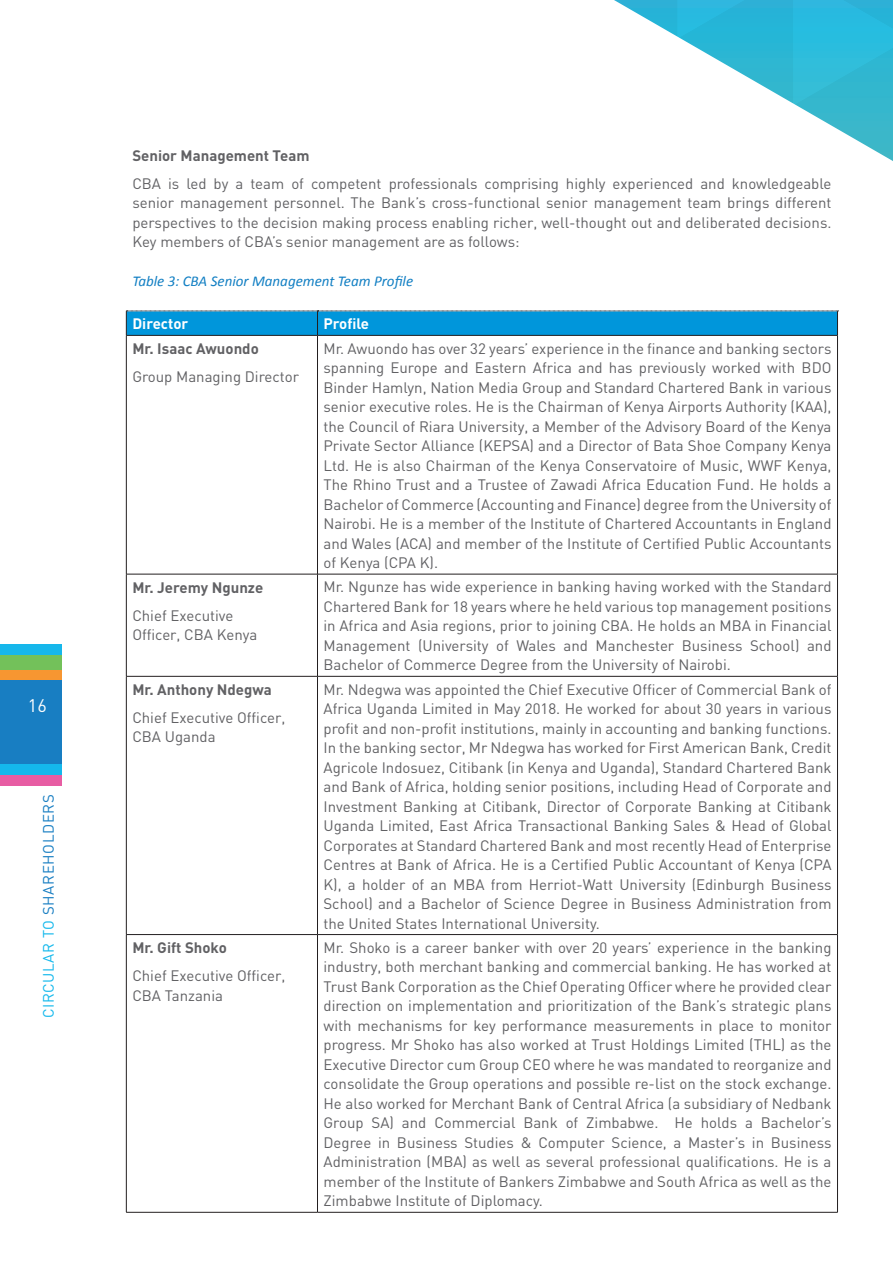
<style>
.page{position:relative;width:893px;height:1263px;background:#fff}
.page>*{position:absolute;margin:0;border:0;box-sizing:border-box;transform-origin:0 0}
.t1{font:18px "DIN";color:#fff}
.t2{font:15px/19.5px "DIN";color:#616164;text-align:justify}
.t3{font:700 15px "DIN";color:#616164}
.t4{font:italic 15px "Calibri";color:#127fc3}
.t5{font:15px "DIN";letter-spacing:.04em;color:#187ec2}
.t6{font:700 15px "DIN";color:#fff}
.s1{color:#14b8ec}
</style>
<div class="page">
<svg style="left:614px;top:0;width:279px;height:161px"></svg>
<hr style="left:126px;top:335px;width:191px;height:1px;background:#231f20">
<hr style="left:126px;top:336px;width:1px;height:238px;background:#231f20">
<hr style="left:317px;top:335px;width:521px;height:1px;background:#231f20">
<hr style="left:317px;top:336px;width:1px;height:238px;background:#231f20">
<hr style="left:837px;top:336px;width:1px;height:238px;background:#231f20">
<hr style="left:126px;top:574px;width:191px;height:1px;background:#231f20">
<hr style="left:126px;top:574px;width:1px;height:102px;background:#231f20">
<hr style="left:317px;top:574px;width:521px;height:1px;background:#231f20">
<hr style="left:317px;top:574px;width:1px;height:102px;background:#231f20">
<hr style="left:837px;top:574px;width:1px;height:102px;background:#231f20">
<hr style="left:126px;top:676px;width:191px;height:1px;background:#231f20">
<hr style="left:126px;top:676px;width:1px;height:258px;background:#231f20">
<hr style="left:317px;top:676px;width:521px;height:1px;background:#231f20">
<hr style="left:317px;top:676px;width:1px;height:258px;background:#231f20">
<hr style="left:837px;top:676px;width:1px;height:258px;background:#231f20">
<hr style="left:126px;top:934px;width:191px;height:1px;background:#231f20">
<hr style="left:126px;top:935px;width:1px;height:277px;background:#231f20">
<hr style="left:317px;top:934px;width:521px;height:1px;background:#231f20">
<hr style="left:317px;top:935px;width:1px;height:277px;background:#231f20">
<hr style="left:837px;top:935px;width:1px;height:277px;background:#231f20">
<hr style="left:126px;top:1212px;width:191px;height:1px;background:#231f20">
<hr style="left:317px;top:1212px;width:521px;height:1px;background:#231f20">
<svg style="left:126px;top:311px;width:712px;height:24px;background:#0495d7"></svg>
<div style="left:0;top:644px;width:61px;height:11px;background:#16b7eb"></div>
<div style="left:0;top:655px;width:61px;height:15px;background:#73c15a"></div>
<div style="left:0;top:670px;width:61px;height:10px;background:#f79631"></div>
<div style="left:0;top:680px;width:61px;height:85px;background:#187ec2"></div>
<div style="left:0;top:764px;width:61px;height:11px;background:#14b8ec"></div>
<div style="left:0;top:775px;width:61px;height:11px;background:#e75da3"></div>
<p class="t1" style="left:28px;top:694px;width:20px">16</p>
<p class="t5" style="left:39px;top:1018px;width:225px;rotate:-90deg"><span class="s1">CIRCULAR TO</span> SHAREHOLDERS</p>
<p class="t3" style="left:132px;top:146px;width:179px">Senior Management Team</p>
<p class="t2" style="left:132px;top:173px;width:701px">CBA is led by a team of competent professionals comprising highly experienced and knowledgeable senior management personnel. The Bank’s cross-functional senior management team brings different perspectives to the decision making process enabling richer, well-thought out and deliberated decisions.<br>Key members of CBA’s senior management are as follows:</p>
<p class="t4" style="left:132px;top:272px;width:282px">Table 3: CBA Senior Management Team Profile</p>
<p class="t6" style="left:132px;top:314px;width:57px">Director</p>
<p class="t6" style="left:323px;top:314px;width:47px">Profile</p>
<p class="t3" style="left:132px;top:339px;width:128px">Mr. Isaac Awuondo</p>
<p class="t2" style="left:132px;top:366px;width:168px">Group Managing Director</p>
<p class="t2" style="left:323px;top:338px;width:509px">Mr. Awuondo has over 32 years’ experience in the finance and banking sectors spanning Europe and Eastern Africa and has previously worked with BDO Binder Hamlyn, Nation Media Group and Standard Chartered Bank in various senior executive roles. He is the Chairman of Kenya Airports Authority (KAA), the Council of Riara University, a Member of the Advisory Board of the Kenya Private Sector Alliance (KEPSA) and a Director of Bata Shoe Company Kenya Ltd. He is also Chairman of the Kenya Conservatoire of Music, WWF Kenya, The Rhino Trust and a Trustee of Zawadi Africa Education Fund. He holds a Bachelor of Commerce (Accounting and Finance) degree from the University of Nairobi. He is a member of the Institute of Chartered Accountants in England and Wales (ACA) and member of the Institute of Certified Public Accountants of Kenya (CPA K).</p>
<p class="t3" style="left:132px;top:577px;width:133px">Mr. Jeremy Ngunze</p>
<p class="t2" style="left:132px;top:605px;width:127px">Chief Executive<br>Officer, CBA Kenya</p>
<p class="t2" style="left:323px;top:577px;width:509px">Mr. Ngunze has wide experience in banking having worked with the Standard Chartered Bank for 18 years where he held various top management positions in Africa and Asia regions, prior to joining CBA. He holds an MBA in Financial Management (University of Wales and Manchester Business School) and Bachelor of Commerce Degree from the University of Nairobi.</p>
<p class="t3" style="left:132px;top:679px;width:141px">Mr. Anthony Ndegwa</p>
<p class="t2" style="left:132px;top:707px;width:155px">Chief Executive Officer,<br>CBA Uganda</p>
<p class="t2" style="left:323px;top:679px;width:509px">Mr. Ndegwa was appointed the Chief Executive Officer of Commercial Bank of Africa Uganda Limited in May 2018. He worked for about 30 years in various profit and non-profit institutions, mainly in accounting and banking functions.<br>In the banking sector, Mr Ndegwa has worked for First American Bank, Credit Agricole Indosuez, Citibank (in Kenya and Uganda), Standard Chartered Bank and Bank of Africa, holding senior positions, including Head of Corporate and Investment Banking at Citibank, Director of Corporate Banking at Citibank Uganda Limited, East Africa Transactional Banking Sales &amp; Head of Global Corporates at Standard Chartered Bank and most recently Head of Enterprise Centres at Bank of Africa. He is a Certified Public Accountant of Kenya (CPA K), a holder of an MBA from Herriot-Watt University (Edinburgh Business School) and a Bachelor of Science Degree in Business Administration from the United States International University.</p>
<p class="t3" style="left:132px;top:938px;width:96px">Mr. Gift Shoko</p>
<p class="t2" style="left:132px;top:965px;width:155px">Chief Executive Officer,<br>CBA Tanzania</p>
<p class="t2" style="left:323px;top:937px;width:509px">Mr. Shoko is a career banker with over 20 years’ experience in the banking industry, both merchant banking and commercial banking. He has worked at Trust Bank Corporation as the Chief Operating Officer where he provided clear direction on implementation and prioritization of the Bank’s strategic plans with mechanisms for key performance measurements in place to monitor progress. Mr Shoko has also worked at Trust Holdings Limited (THL) as the Executive Director cum Group CEO where he was mandated to reorganize and consolidate the Group operations and possible re-list on the stock exchange.<br>He also worked for Merchant Bank of Central Africa (a subsidiary of Nedbank Group SA) and Commercial Bank of Zimbabwe. He holds a Bachelor’s Degree in Business Studies &amp; Computer Science, a Master’s in Business Administration (MBA) as well as several professional qualifications. He is a member of the Institute of Bankers Zimbabwe and South Africa as well as the Zimbabwe Institute of Diplomacy.</p>
</div>
